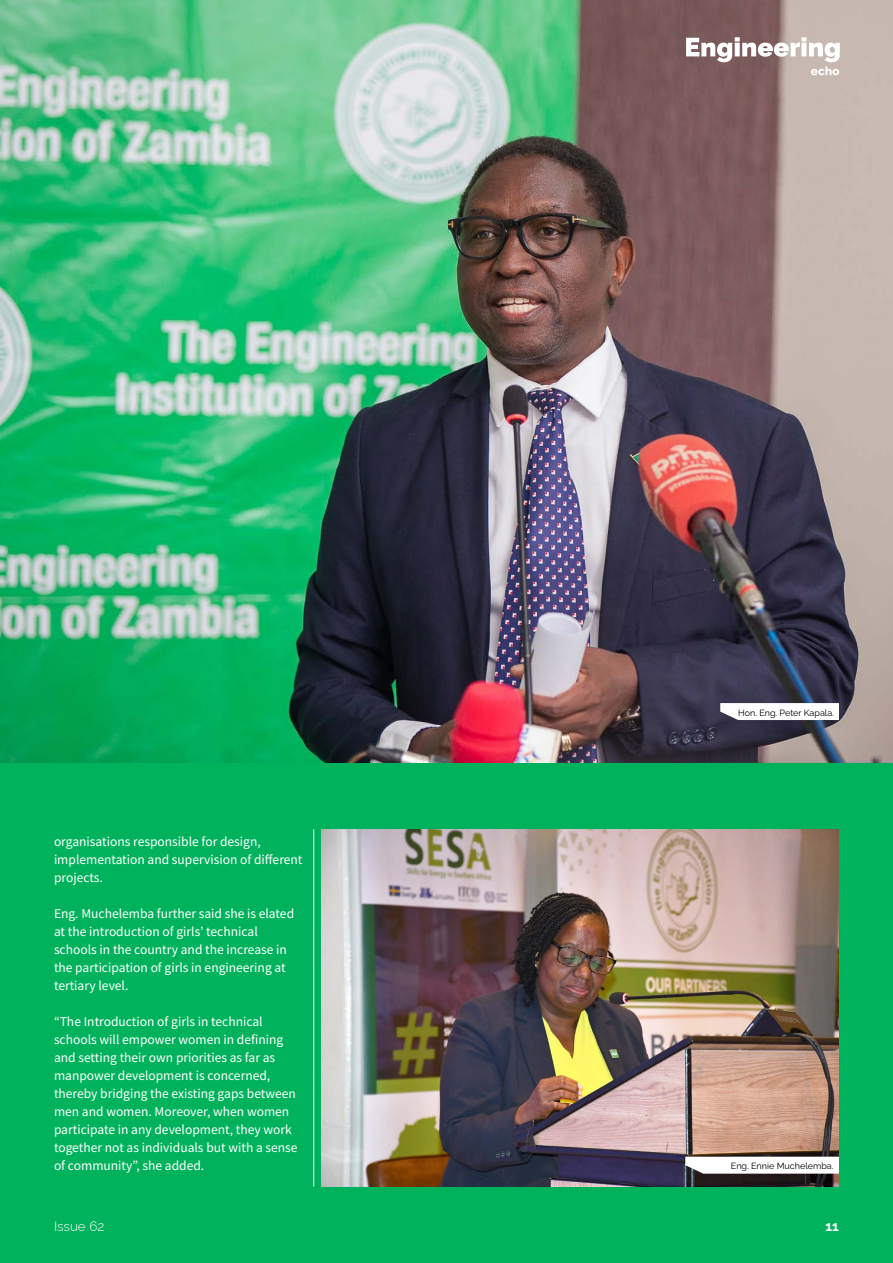
<style>
.page{position:relative;width:893px;height:1263px;background:#fff}
.page>*{position:absolute;margin:0;border:0;box-sizing:border-box;transform-origin:0 0}
.t1{font:13.5px/18px "Source Sans Pro";color:#fff}
.t2{font:300 13.5px "Raleway";color:#fff}
.t3{font:700 13.5px "Raleway";color:#fff}
.t4{font:9px "Raleway";color:#000}
</style>
<div class="page">
<img style="left:0;top:0;width:893px;height:763px">
<div style="left:0;top:763px;width:893px;height:500px;background:#00b25c"></div>
<img style="left:322px;top:829px;width:517px;height:357px">
<svg style="left:720px;top:703px;width:119px;height:17px"></svg>
<div style="left:685px;top:1157px;width:154px;height:16px;background:#fff"></div>
<svg style="left:686px;top:37px;width:154px;height:38px"></svg>
<hr style="left:313px;top:829px;width:1px;height:357px;background:#fff">
<p class="t1" style="left:54px;top:832px;width:250px">organisations responsible for design, implementation and supervision of different projects.</p>
<p class="t1" style="left:54px;top:904px;width:242px">Eng. Muchelemba further said she is elated at the introduction of girls’ technical schools in the country and the increase in the participation of girls in engineering at tertiary level.</p>
<p class="t1" style="left:54px;top:1012px;width:245px">“The Introduction of girls in technical schools will empower women in defining and setting their own priorities as far as manpower development is concerned, thereby bridging the existing gaps between men and women. Moreover, when women participate in any development, they work together not as individuals but with a sense of community”, she added.</p>
<p class="t4" style="left:738px;top:705px;width:97px">Hon. Eng. Peter Kapala.</p>
<p class="t4" style="left:731px;top:1159px;width:104px">Eng. Ennie Muchelemba.</p>
<p class="t2" style="left:54px;top:1215px;width:52px">Issue 62</p>
<p class="t3" style="left:826px;top:1215px;width:15px">11</p>
</div>
